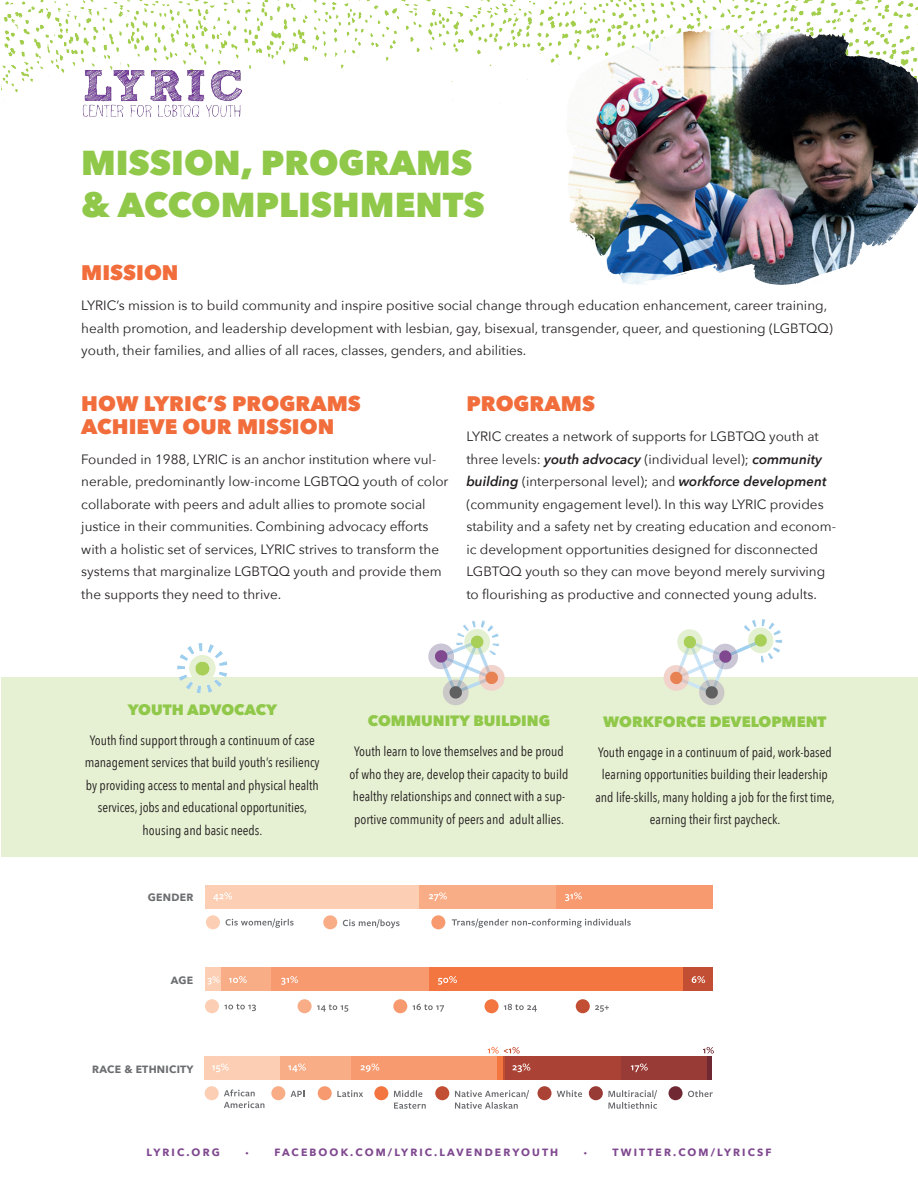
<style>
.page{position:relative;width:918px;height:1188px;background:#fff}
.page>*{position:absolute;margin:0;border:0;box-sizing:border-box;transform-origin:0 0}
.t1{font:800 34.5px/41.4px "Avenir Next";color:#90c84a}
.t2{font:800 21px/22.5px "Avenir Next";color:#f26d3c}
.t3{font:800 15px "Avenir Next";color:#90c84a}
.t4{font:13.5px/22.5px "Avenir Next";color:#231f20}
.t5{font:13.5px/22.5px "Avenir Next Condensed";color:#231f20;text-align:center}
.t6{font:700 10.5px "Avenir Next";letter-spacing:.2em;color:#7f488f}
.t7{font:700 10.5px "Avenir Next";letter-spacing:.025em;color:#6c6d70}
.t8{font:10.5px "Source Sans Pro";color:#7f488f}
.s1{font-weight:600;font-style:italic}
</style>
<div class="page">
<img style="left:1px;top:0;width:917px;height:104px">
<div style="left:1px;top:677px;width:917px;height:179px;background:#e6f0d2"></div>
<img style="left:81px;top:70px;width:161px;height:46px">
<svg style="left:428px;top:638px;width:77px;height:67px"></svg>
<svg style="left:663px;top:629px;width:112px;height:76px"></svg>
<svg style="left:226px;top:919px;width:68px;height:9px"></svg>
<svg style="left:343px;top:919px;width:57px;height:9px"></svg>
<svg style="left:452px;top:919px;width:179px;height:9px"></svg>
<div style="left:555px;top:885px;width:158px;height:23px;background:#f79a6f"></div>
<div style="left:418px;top:885px;width:137px;height:23px;background:#f8ad87"></div>
<div style="left:205px;top:885px;width:213px;height:23px;background:#fcceb3"></div>
<div style="left:206px;top:915px;width:14px;height:14px;background:#fcceb3;border-radius:50%"></div>
<div style="left:431px;top:915px;width:14px;height:14px;background:#f79a6f;border-radius:50%"></div>
<div style="left:323px;top:915px;width:14px;height:14px;background:#f8ad87;border-radius:50%"></div>
<svg style="left:213px;top:892px;width:19px;height:9px"></svg>
<svg style="left:429px;top:892px;width:18px;height:9px"></svg>
<svg style="left:565px;top:892px;width:17px;height:9px"></svg>
<div style="left:683px;top:968px;width:30px;height:23px;background:#c24f33"></div>
<div style="left:429px;top:968px;width:254px;height:23px;background:#f37540"></div>
<div style="left:271px;top:968px;width:158px;height:23px;background:#f79a6f"></div>
<div style="left:220px;top:968px;width:51px;height:23px;background:#f8ad87"></div>
<div style="left:205px;top:968px;width:15px;height:23px;background:#fcceb3"></div>
<svg style="left:225px;top:1004px;width:31px;height:7px"></svg>
<svg style="left:317px;top:1004px;width:31px;height:8px"></svg>
<svg style="left:413px;top:1004px;width:31px;height:8px"></svg>
<div style="left:205px;top:999px;width:14px;height:14px;background:#fcceb3;border-radius:50%"></div>
<div style="left:393px;top:999px;width:14px;height:14px;background:#f79a6f;border-radius:50%"></div>
<svg style="left:504px;top:1004px;width:33px;height:8px"></svg>
<div style="left:485px;top:999px;width:14px;height:14px;background:#f37540;border-radius:50%"></div>
<svg style="left:595px;top:1005px;width:14px;height:7px"></svg>
<div style="left:576px;top:999px;width:14px;height:14px;background:#c24f33;border-radius:50%"></div>
<div style="left:298px;top:999px;width:14px;height:14px;background:#f8ad87;border-radius:50%"></div>
<svg style="left:208px;top:976px;width:12px;height:8px"></svg>
<svg style="left:229px;top:976px;width:18px;height:7px"></svg>
<svg style="left:281px;top:976px;width:17px;height:9px"></svg>
<svg style="left:438px;top:976px;width:19px;height:9px"></svg>
<svg style="left:692px;top:976px;width:13px;height:7px"></svg>
<svg style="left:224px;top:1090px;width:40px;height:18px"></svg>
<svg style="left:291px;top:1091px;width:13px;height:6px"></svg>
<svg style="left:337px;top:1090px;width:26px;height:7px"></svg>
<div style="left:205px;top:1086px;width:14px;height:14px;background:#fcceb3;border-radius:50%"></div>
<div style="left:318px;top:1086px;width:14px;height:14px;background:#f79a6f;border-radius:50%"></div>
<svg style="left:394px;top:1090px;width:28px;height:7px"></svg>
<svg style="left:394px;top:1103px;width:32px;height:6px"></svg>
<div style="left:374px;top:1086px;width:14px;height:14px;background:#f37540;border-radius:50%"></div>
<svg style="left:557px;top:1090px;width:25px;height:7px"></svg>
<div style="left:538px;top:1086px;width:14px;height:14px;background:#aa4335;border-radius:50%"></div>
<svg style="left:608px;top:1090px;width:49px;height:19px"></svg>
<div style="left:589px;top:1086px;width:14px;height:14px;background:#983a35;border-radius:50%"></div>
<svg style="left:688px;top:1090px;width:25px;height:7px"></svg>
<div style="left:669px;top:1086px;width:14px;height:14px;background:#702933;border-radius:50%"></div>
<svg style="left:455px;top:1090px;width:74px;height:19px"></svg>
<div style="left:435px;top:1086px;width:14px;height:14px;background:#c24f33;border-radius:50%"></div>
<div style="left:271px;top:1086px;width:14px;height:14px;background:#f8ad87;border-radius:50%"></div>
<div style="left:707px;top:1056px;width:5px;height:23px;background:#702933"></div>
<div style="left:621px;top:1056px;width:86px;height:23px;background:#983a35"></div>
<div style="left:505px;top:1056px;width:116px;height:23px;background:#aa4335"></div>
<hr style="left:502px;top:1056px;width:3px;height:23px;background:#c24f33">
<div style="left:497px;top:1056px;width:5px;height:23px;background:#f37540"></div>
<div style="left:351px;top:1056px;width:146px;height:23px;background:#f79a6f"></div>
<div style="left:280px;top:1056px;width:71px;height:23px;background:#f8ad87"></div>
<div style="left:204px;top:1056px;width:76px;height:23px;background:#fcceb3"></div>
<svg style="left:488px;top:1047px;width:32px;height:7px"></svg>
<svg style="left:703px;top:1047px;width:11px;height:7px"></svg>
<svg style="left:212px;top:1064px;width:17px;height:8px"></svg>
<svg style="left:288px;top:1064px;width:18px;height:8px"></svg>
<svg style="left:361px;top:1064px;width:18px;height:8px"></svg>
<svg style="left:513px;top:1064px;width:17px;height:8px"></svg>
<svg style="left:631px;top:1064px;width:17px;height:8px"></svg>
<img style="left:180px;top:643px;width:47px;height:38px">
<img style="left:457px;top:620px;width:42px;height:18px">
<img style="left:744px;top:619px;width:39px;height:24px">
<img style="left:562px;top:29px;width:356px;height:256px">
<h1 class="t1" style="left:81px;top:142px;width:405px">MISSION, PROGRAMS &amp; ACCOMPLISHMENTS</h1>
<h2 class="t2" style="left:81px;top:261px;width:99px">MISSION</h2>
<p class="t4" style="left:81px;top:294px;width:753px">LYRIC’s mission is to build community and inspire positive social change through education enhancement, career training, health promotion, and leadership development with lesbian, gay, bisexual, transgender, queer, and questioning (LGBTQQ) youth, their families, and allies of all races, classes, genders, and abilities.</p>
<h2 class="t2" style="left:81px;top:392px;width:281px">HOW LYRIC’S PROGRAMS<br>ACHIEVE OUR MISSION</h2>
<p class="t4" style="left:81px;top:447px;width:369px">Founded in 1988, LYRIC is an anchor institution where vul&shy;nerable, predominantly low-income LGBTQQ youth of color collaborate with peers and adult allies to promote social justice in their communities. Combining advocacy efforts with a holistic set of services, LYRIC strives to transform the systems that marginalize LGBTQQ youth and provide them the supports they need to thrive.</p>
<h2 class="t2" style="left:466px;top:392px;width:130px">PROGRAMS</h2>
<p class="t4" style="left:466px;top:425px;width:371px">LYRIC creates a network of supports for LGBTQQ youth at three levels: <span class="s1">youth advocacy</span> (individual level); <span class="s1">community building</span> (interpersonal level); and <span class="s1">workforce development </span>(community engagement level). In this way LYRIC provides stability and a safety net by creating education and econom&shy;ic development opportunities designed for disconnected LGBTQQ youth so they can move beyond merely surviving to flourishing as productive and connected young adults.</p>
<p class="t3" style="left:128px;top:700px;width:151px">YOUTH ADVOCACY</p>
<p class="t5" style="left:85px;top:728px;width:236px">Youth find support through a continuum of case management services that build youth’s resiliency by providing access to mental and physical health services, jobs and educational opportunities, housing and basic needs.</p>
<p class="t7" style="left:148px;top:888px;width:47px">GENDER</p>
<p class="t7" style="left:171px;top:971px;width:24px">AGE</p>
<p class="t3" style="left:368px;top:712px;width:184px">COMMUNITY BUILDING</p>
<p class="t5" style="left:349px;top:740px;width:221px">Youth learn to love themselves and be proud of who they are, develop their capacity to build healthy relationships and connect with a sup&shy;portive community of peers and adult allies.</p>
<p class="t3" style="left:603px;top:712px;width:225px">WORKFORCE DEVELOPMENT</p>
<p class="t5" style="left:595px;top:740px;width:241px">Youth engage in a continuum of paid, work-based learning opportunities building their leadership and life-skills, many holding a job for the first time, earning their first paycheck.</p>
<p class="t7" style="left:92px;top:1060px;width:103px">RACE &amp; ETHNICITY</p>
<p class="t6" style="left:147px;top:1144px;width:75px">LYRIC.ORG</p>
<p class="t8" style="left:246px;top:1146px;width:5px">◆</p>
<p class="t6" style="left:274px;top:1144px;width:285px">FACEBOOK.COM/LYRIC.LAVENDERYOUTH</p>
<p class="t8" style="left:584px;top:1146px;width:5px">◆</p>
<p class="t6" style="left:613px;top:1144px;width:160px">TWITTER.COM/LYRICSF</p>
</div>
